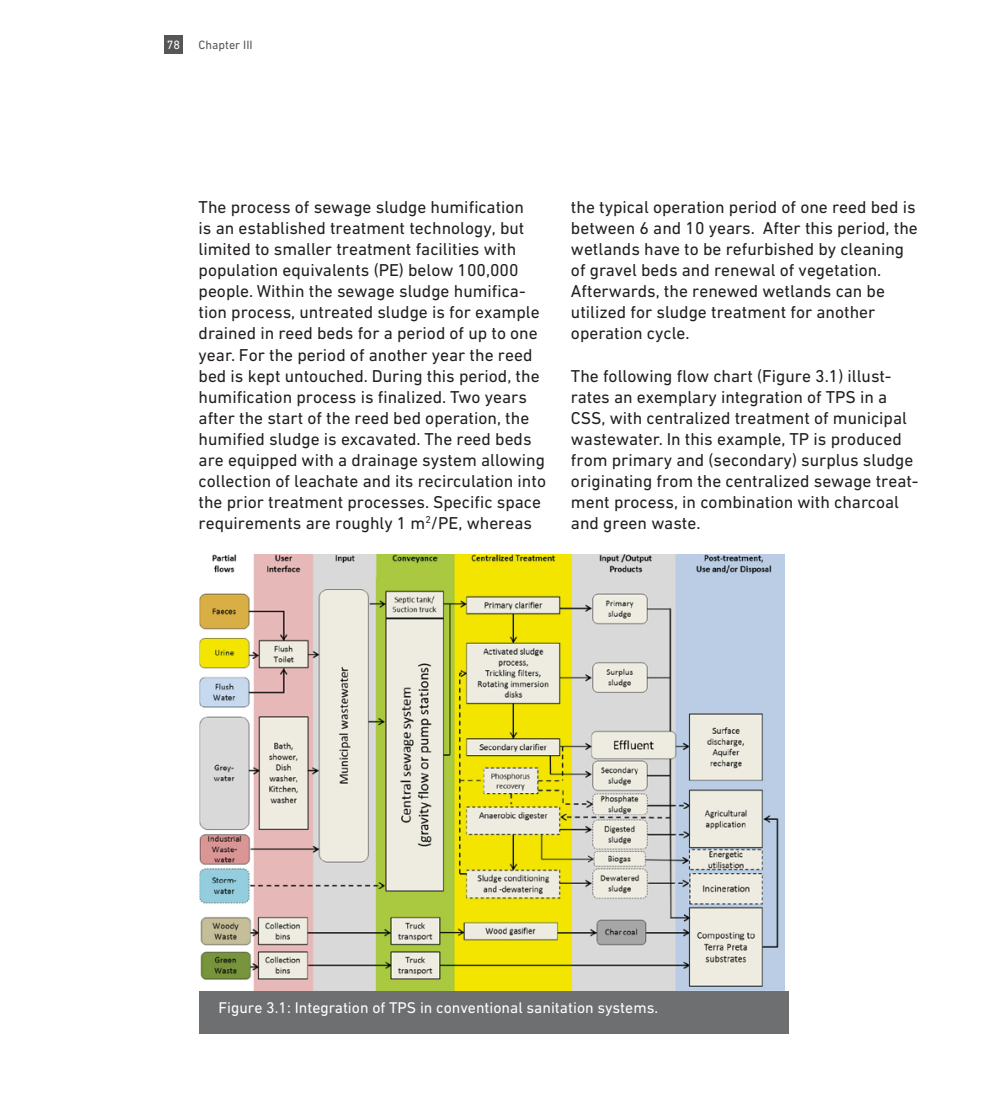
<style>
.page{position:relative;width:993px;height:1117px;background:#fff}
.page>*{position:absolute;margin:0;border:0;box-sizing:border-box;transform-origin:0 0}
.t1{font:17.5px/21px "DIN Next W1 G";color:#231f20}
.t2{font:15.75px "DIN Next W1 G";color:#fff}
.t3{font:12.25px "DIN Next W1 G";color:#565659}
.t4{font:12.25px "DIN Next W1 G";color:#fff}
</style>
<div class="page">
<div style="left:164px;top:35px;width:19px;height:19px;background:#565659"></div>
<img style="left:199px;top:554px;width:584px;height:435px">
<div style="left:198px;top:990px;width:590px;height:42px;background:#6d6f71"></div>
<p class="t4" style="left:167px;top:38px;width:15px">78</p>
<p class="t3" style="left:198px;top:38px;width:56px">Chapter III</p>
<p class="t1" style="left:198px;top:197px;width:349px">The process of sewage sludge humification<br>is an established treatment technology, but limited to smaller treatment facilities with population equivalents (PE) below 100,000 people. Within the sewage sludge humifica&shy;tion process, untreated sludge is for example drained in reed beds for a period of up to one year. For the period of another year the reed bed is kept untouched. During this period, the humification process is finalized. Two years after the start of the reed bed operation, the humified sludge is excavated. The reed beds are equipped with a drainage system allowing collection of leachate and its recirculation into the prior treatment processes. Specific space requirements are roughly 1 m<sup>2</sup>/PE, whereas</p>
<p class="t1" style="left:570px;top:197px;width:348px">the typical operation period of one reed bed is between 6 and 10 years. After this period, the wetlands have to be refurbished by cleaning of gravel beds and renewal of vegetation.<br>Afterwards, the renewed wetlands can be utilized for sludge treatment for another operation cycle.</p>
<p class="t1" style="left:570px;top:365px;width:349px">The following flow chart (Figure 3.1) illust&shy;rates an exemplary integration of TPS in a CSS, with centralized treatment of municipal wastewater. In this example, TP is produced from primary and (secondary) surplus sludge originating from the centralized sewage treat&shy;ment process, in combination with charcoal and green waste.</p>
<p class="t2" style="left:218px;top:998px;width:441px">Figure 3.1: Integration of TPS in conventional sanitation systems.</p>
</div>
